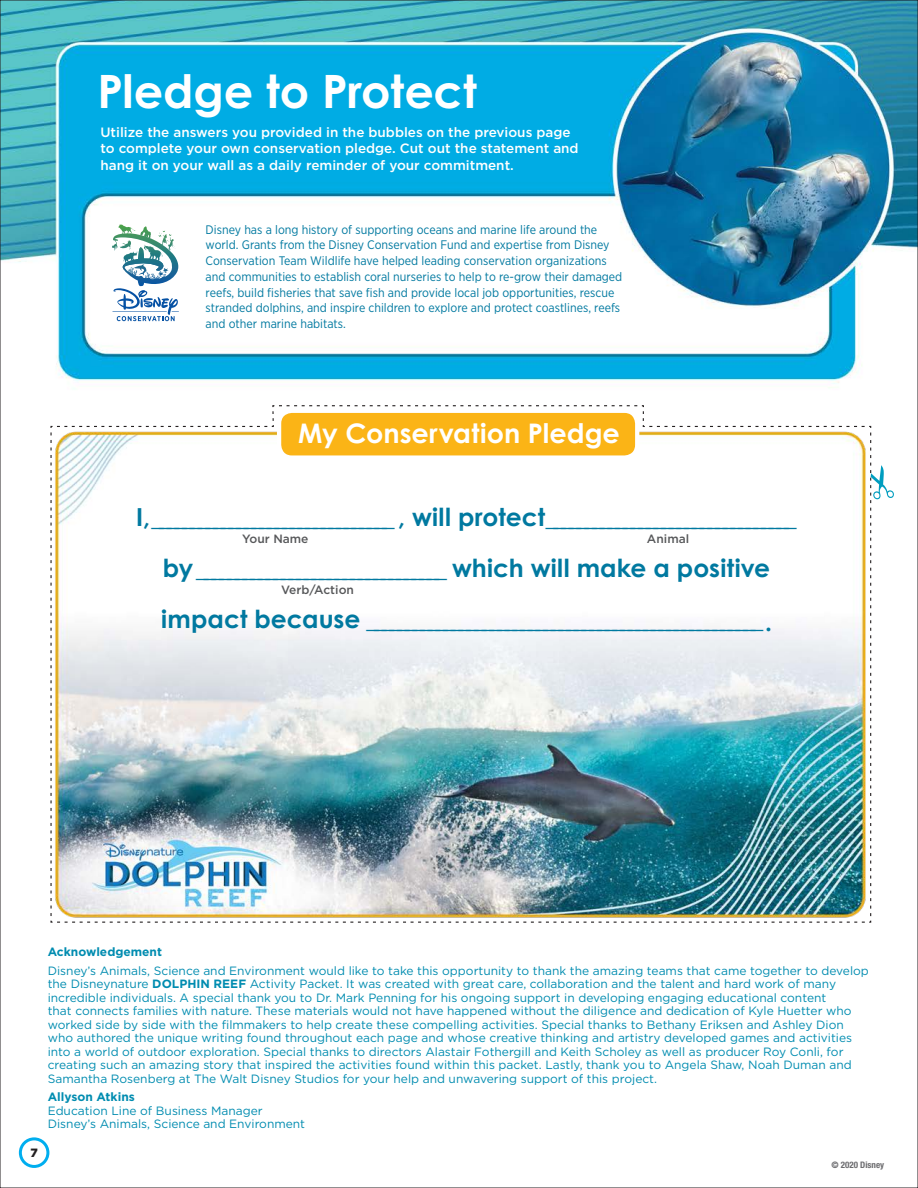
<style>
.page{position:relative;width:918px;height:1188px;background:#fff}
.page>*{position:absolute;margin:0;border:0;box-sizing:border-box;transform-origin:0 0}
.DOL-ACTIVITY_DIR_HEA{font:700 46.05px "Century Gothic";letter-spacing:-.005em;color:#fff}
.DOL-ACTIVITY_DIR_HEA-2{font:700 27px "Century Gothic";letter-spacing:.005em;color:#fff}
.DOL-ACTIVITY_DIR_HEA-3{font:700 24.9px/51.2px "Century Gothic";color:#0079a0;text-align:center}
.DOL-ACTIVITY_DIR{font:500 13.5px/16.5px "Gotham";color:#fff}
.RESOURCES{font:12.3px/15.8px "Gotham Narrow";color:#0079a0}
.DOL-ACTIVITY_DIR-2{font:12px/13.5px "Gotham";color:#008cb0}
.t1{font:500 12px "Gotham";color:#57585a}
.DOL-ACTIVITY_DIR-3{font:700 12px "Gotham";color:#008cb0}
.t2{font:900 12px "Gotham";color:#231f20}
.t3{font:700 condensed 9px "Helvetica Neue";color:#6b6b6e}
.s1{font-weight:700}
</style>
<div class="page">
<img style="left:2px;top:2px;width:914px;height:1166px">
<img style="left:25px;top:412px;width:868px;height:526px">
<img style="left:50px;top:405px;width:844px;height:518px">
<svg style="left:112px;top:288px;width:67px;height:33px"></svg>
<svg style="left:112px;top:225px;width:61px;height:54px"></svg>
<div style="left:20px;top:1139px;width:28px;height:27px;background:#fff;border-radius:50%"></div>
<div style="left:19px;top:1137px;width:30px;height:31px;border:3px solid #00aeef;border-radius:50%"></div>
<p class="DOL-ACTIVITY_DIR_HEA" style="left:97px;top:62px;width:381px">Pledge to Protect</p>
<p class="DOL-ACTIVITY_DIR" style="left:100px;top:123px;width:480px">Utilize the answers you provided in the bubbles on the previous page to complete your own conservation pledge. Cut out the statement and hang it on your wall as a daily reminder of your commitment.</p>
<p class="RESOURCES" style="left:206px;top:221px;width:418px">Disney has a long history of supporting oceans and marine life around the world. Grants from the Disney Conservation Fund and expertise from Disney Conservation Team Wildlife have helped leading conservation organizations and communities to establish coral nurseries to help to re-grow their damaged reefs, build fisheries that save fish and provide local job opportunities, rescue stranded dolphins, and inspire children to explore and protect coastlines, reefs and other marine habitats.</p>
<p class="DOL-ACTIVITY_DIR_HEA-2" style="left:298px;top:416px;width:323px">My Conservation Pledge</p>
<p class="DOL-ACTIVITY_DIR_HEA-3" style="left:136px;top:491px;width:662px">I , _______________________________ , w i l l p r o t e c t ________________________________ b y ________________________________ w h i c h w i l l m a k e a p o s i t i v e<br>i m p a c t b e c a u s e ___________________________________________________ .</p>
<p class="t1" style="left:242px;top:531px;width:68px">Your Name</p>
<p class="t1" style="left:647px;top:531px;width:44px">Animal</p>
<p class="t1" style="left:281px;top:582px;width:74px">Verb/Action</p>
<p class="t2" style="left:31px;top:1144px;width:9px">7</p>
<p class="DOL-ACTIVITY_DIR-3" style="left:48px;top:943px;width:116px">Acknowledgement</p>
<p class="DOL-ACTIVITY_DIR-2" style="left:48px;top:963px;width:823px">Disney’s Animals, Science and Environment would like to take this opportunity to thank the amazing teams that came together to develop the Disneynature <span class="s1">DOLPHIN REEF</span> Activity Packet. It was created with great care, collaboration and the talent and hard work of many incredible individuals. A special thank you to Dr. Mark Penning for his ongoing support in developing engaging educational content<br>that connects families with nature. These materials would not have happened without the diligence and dedication of Kyle Huetter who worked side by side with the filmmakers to help create these compelling activities. Special thanks to Bethany Eriksen and Ashley Dion who authored the unique writing found throughout each page and whose creative thinking and artistry developed games and activities into a world of outdoor exploration. Special thanks to directors Alastair Fothergill and Keith Scholey as well as producer Roy Conli, for creating such an amazing story that inspired the activities found within this packet. Lastly, thank you to Angela Shaw, Noah Duman and Samantha Rosenberg at The Walt Disney Studios for your help and unwavering support of this project.</p>
<p class="DOL-ACTIVITY_DIR-2" style="left:48px;top:1090px;width:259px"><span class="s1">Allyson Atkins<br></span>Education Line of Business Manager<br>Disney’s Animals, Science and Environment</p>
<p class="t3" style="left:831px;top:1159px;width:54px">© 2020 Disney</p>
</div>
